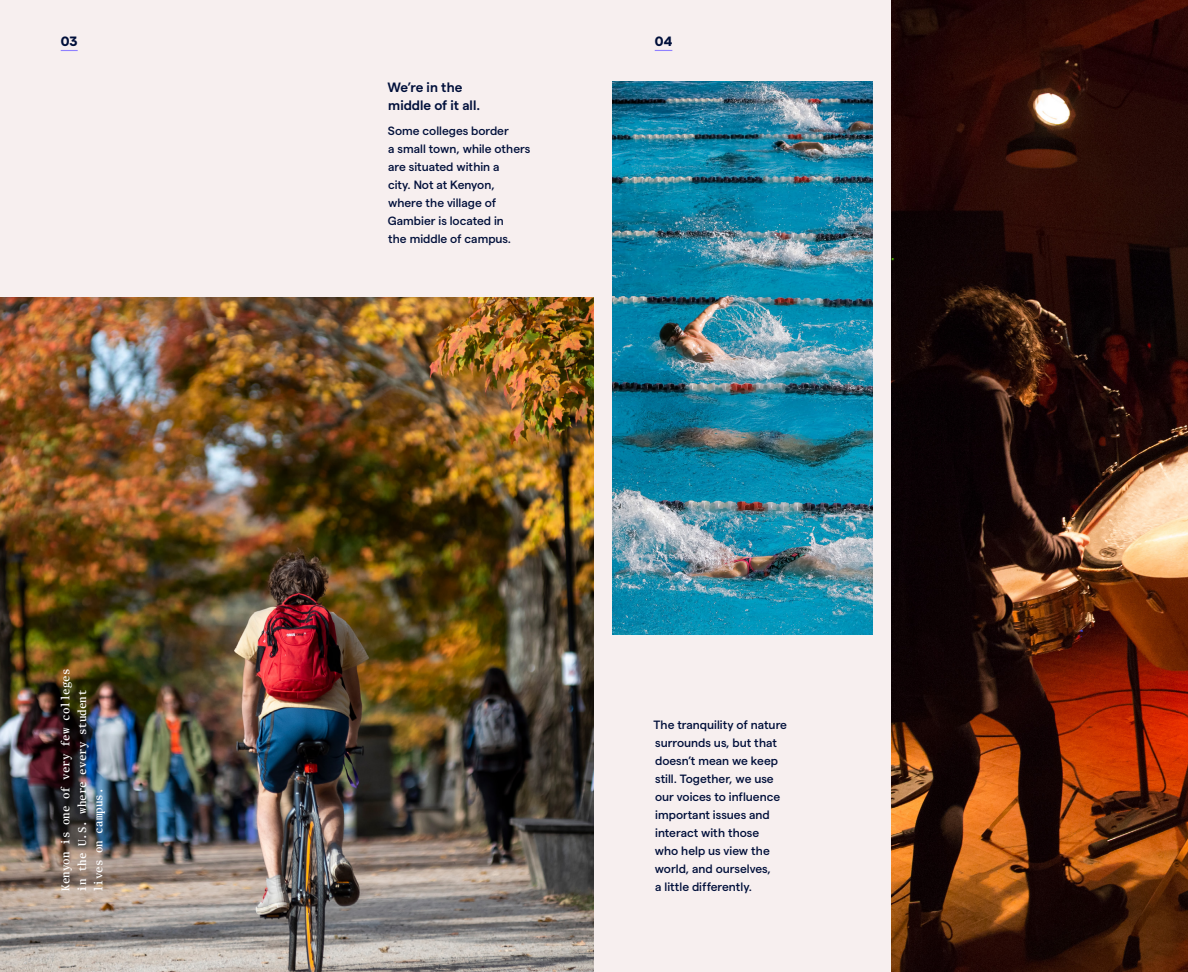
<style>
.page{position:relative;width:1188px;height:972px;background:#fff}
.page>*{position:absolute;margin:0;border:0;box-sizing:border-box;transform-origin:0 0}
.t1{font:600 13.5px/18px "Matter";color:#000f3a}
.t2{font:700 13.5px "Matter";color:#000f3a}
.t3{font:500 12px/18px "Matter";color:#000f3a}
.t4{font:11.25px/16.5px "Publico Text Mono Roman No 2";color:#fff}
</style>
<div class="page">
<div style="left:0;top:0;width:594px;height:972px;background:#f7efef"></div>
<div style="left:594px;top:0;width:594px;height:972px;background:#f7efef"></div>
<svg style="left:61px;top:50px;width:17px;height:1px"></svg>
<svg style="left:655px;top:50px;width:17px;height:1px"></svg>
<img style="left:0;top:297px;width:594px;height:675px">
<img style="left:891px;top:0;width:297px;height:972px">
<img style="left:612px;top:81px;width:261px;height:554px">
<p class="t2" style="left:61px;top:31px;width:18px">03</p>
<p class="t2" style="left:655px;top:31px;width:19px">04</p>
<p class="t1" style="left:388px;top:77px;width:94px">We’re in the middle of it all.</p>
<p class="t3" style="left:388px;top:120px;width:144px">Some colleges border<br>a small town, while others are situated within a<br>city. Not at Kenyon, where the village of<br>Gambier is located in<br>the middle of campus.</p>
<p class="t4" style="left:57px;top:892px;width:225px;rotate:-90deg">Kenyon is one of very few colleges in the U.S. where every student lives on campus.</p>
<p class="t3" style="left:654px;top:715px;width:135px">The tranquility of nature surrounds us, but that doesn’t mean we keep still. Together, we use our voices to influence important issues and interact with those<br>who help us view the world, and ourselves,</p>
<p class="t3" style="left:655px;top:877px;width:98px">a little differently.</p>
</div>
